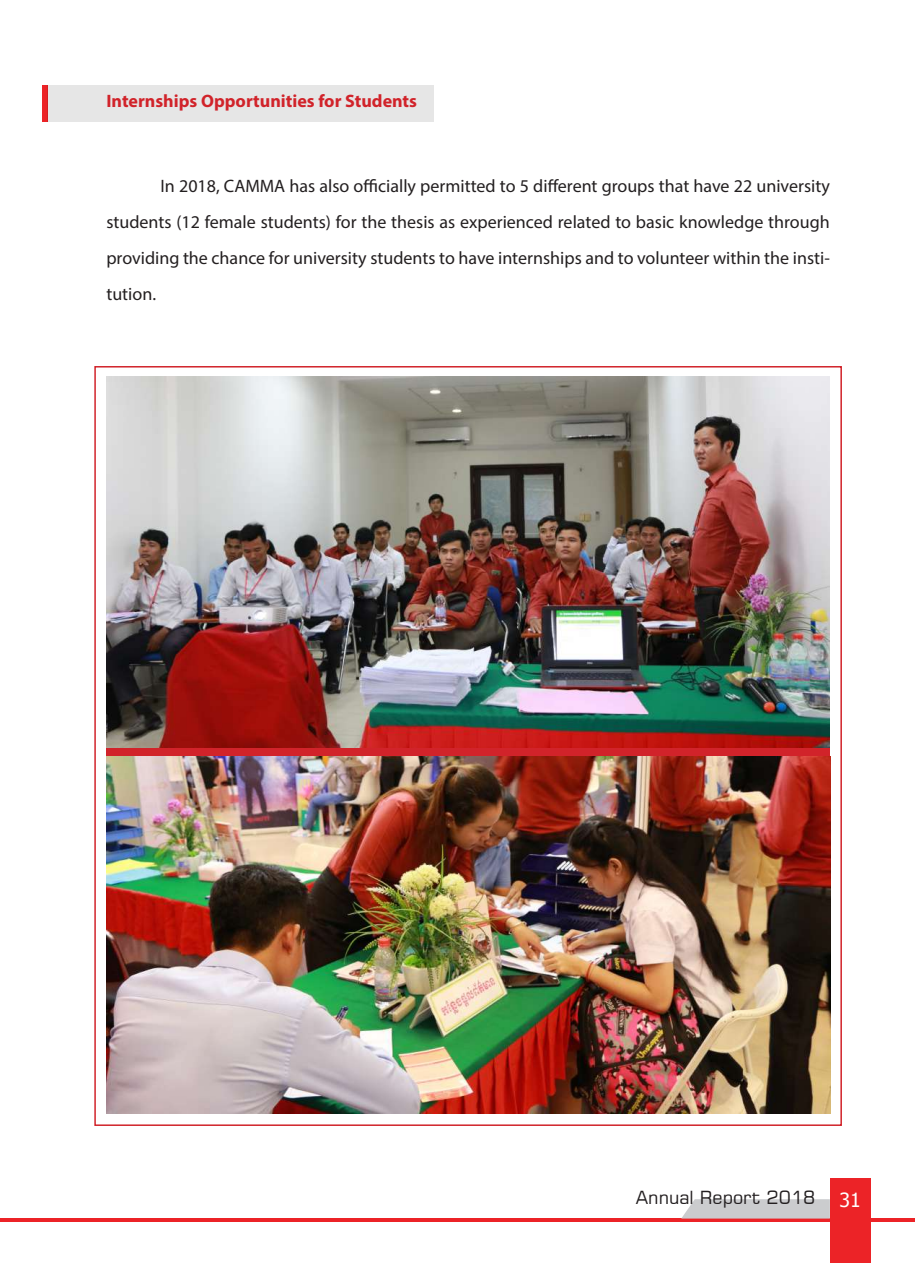
<style>
.page{position:relative;width:915px;height:1263px;background:#fff}
.page>*{position:absolute;margin:0;border:0;box-sizing:border-box;transform-origin:0 0}
.t1{font:19.5px "Khmer Kampongtrach";color:#fff}
.t2{font:18px/36px "Myriad Pro";color:#231f20;text-align:justify}
.t3{font:700 18px "Myriad Pro";color:#d1232a}
.t4{font:18px "Square 721 BT";color:#231f20}
</style>
<div class="page">
<hr style="left:0;top:1218px;width:914px;height:4px;background:#ec2327">
<div style="left:829px;top:1178px;width:41px;height:85px;background:#ec2327"></div>
<svg style="left:682px;top:1199px;width:147px;height:19px;background:#cdced0"></svg>
<div style="left:43px;top:85px;width:5px;height:37px;background:#ec2327"></div>
<div style="left:48px;top:85px;width:386px;height:37px;background:#e6e6e6"></div>
<div style="left:106px;top:747px;width:723px;height:10px;background:#d1232a"></div>
<img style="left:106px;top:757px;width:724px;height:356px">
<img style="left:106px;top:377px;width:723px;height:370px">
<p class="t3" style="left:106px;top:90px;width:312px">Internships Opportunities for Students</p>
<p class="t2" style="left:106px;top:168px;width:724px;text-indent:54px">In 2018, CAMMA has also officially permitted to 5 different groups that have 22 university students (12 female students) for the thesis as experienced related to basic knowledge through providing the chance for university students to have internships and to volunteer within the insti&shy;tution.</p>
<p class="t4" style="left:635px;top:1186px;width:181px">Annual Report 2018</p>
<p class="t1" style="left:839px;top:1188px;width:23px">31</p>
</div>
